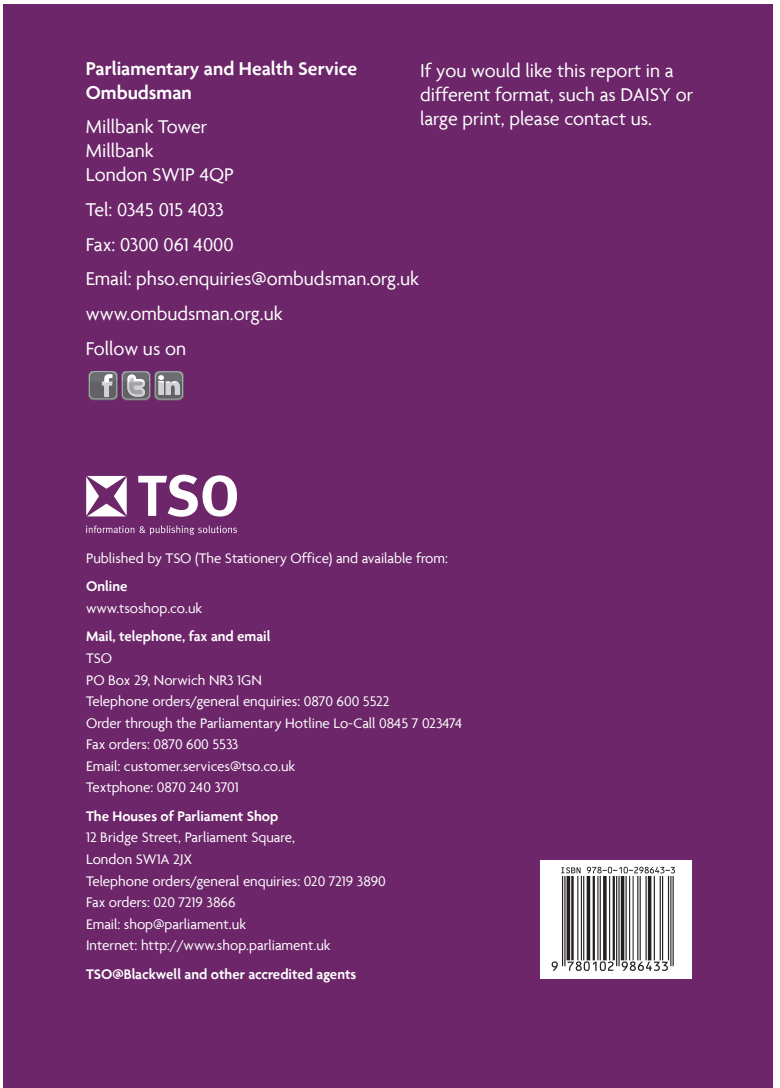
<style>
.page{position:relative;width:780px;height:1088px;background:#fff}
.page>*{position:absolute;margin:0;border:0;box-sizing:border-box;transform-origin:0 0}
.Body{font:20px "Agenda";color:#fff}
.Large_contact_detail{font:20px/23.8px "Agenda";color:#fff}
.Body_bold{font:600 20px/24px "Agenda";color:#fff}
.Body-2{font:15px "Agenda";color:#fff}
.Body_bold-2{font:600 15px "Agenda";color:#fff}
</style>
<div class="page">
<div style="left:3px;top:5px;width:769px;height:1083px;background:#6c2669"></div>
<svg style="left:88px;top:371px;width:96px;height:29px;background:#8a848d"></svg>
<svg style="left:86px;top:476px;width:41px;height:40px"></svg>
<svg style="left:138px;top:475px;width:99px;height:42px"></svg>
<svg style="left:86px;top:525px;width:151px;height:10px"></svg>
<div style="left:540px;top:860px;width:152px;height:119px;background:#fff"></div>
<img style="left:551px;top:866px;width:124px;height:105px">
<p class="Body_bold" style="left:86px;top:56px;width:273px">Parliamentary and Health Service<br>Ombudsman</p>
<p class="Body" style="left:86px;top:115px;width:123px">Millbank Tower</p>
<p class="Body" style="left:86px;top:139px;width:69px">Millbank</p>
<p class="Body" style="left:86px;top:163px;width:150px">London SW1P 4QP</p>
<p class="Body" style="left:86px;top:198px;width:139px">Tel: 0345 015 4033</p>
<p class="Body" style="left:86px;top:232px;width:149px">Fax: 0300 061 4000</p>
<p class="Body" style="left:86px;top:267px;width:335px">Email: phso.enquiries@ombudsman.org.uk</p>
<p class="Body" style="left:86px;top:302px;width:198px">www.ombudsman.org.uk</p>
<p class="Body" style="left:86px;top:336px;width:102px">Follow us on</p>
<p class="Large_contact_detail" style="left:420px;top:58px;width:274px">If you would like this report in a different format, such as DAISY or large print, please contact us.</p>
<p class="Body-2" style="left:86px;top:549px;width:363px">Published by TSO (The Stationery Office) and available from:</p>
<p class="Body_bold-2" style="left:86px;top:577px;width:43px">Online</p>
<p class="Body-2" style="left:86px;top:599px;width:118px">www.tsoshop.co.uk</p>
<p class="Body_bold-2" style="left:86px;top:627px;width:186px">Mail, telephone, fax and email</p>
<p class="Body-2" style="left:86px;top:649px;width:27px">TSO</p>
<p class="Body-2" style="left:86px;top:671px;width:177px">PO Box 29, Norwich NR3 1GN</p>
<p class="Body-2" style="left:86px;top:692px;width:305px">Telephone orders/general enquiries: 0870 600 5522</p>
<p class="Body-2" style="left:86px;top:714px;width:377px">Order through the Parliamentary Hotline Lo-Call 0845 7 023474</p>
<p class="Body-2" style="left:86px;top:735px;width:154px">Fax orders: 0870 600 5533</p>
<p class="Body-2" style="left:86px;top:757px;width:211px">Email: customer.services@tso.co.uk</p>
<p class="Body-2" style="left:86px;top:778px;width:154px">Textphone: 0870 240 3701</p>
<p class="Body_bold-2" style="left:86px;top:807px;width:194px">The Houses of Parliament Shop</p>
<p class="Body-2" style="left:86px;top:829px;width:210px">12 Bridge Street, Parliament Square,</p>
<p class="Body-2" style="left:86px;top:850px;width:108px">London SW1A 2JX</p>
<p class="Body-2" style="left:86px;top:872px;width:301px">Telephone orders/general enquiries: 020 7219 3890</p>
<p class="Body-2" style="left:86px;top:893px;width:151px">Fax orders: 020 7219 3866</p>
<p class="Body-2" style="left:86px;top:915px;width:161px">Email: shop@parliament.uk</p>
<p class="Body-2" style="left:86px;top:936px;width:246px">Internet: http://www.shop.parliament.uk</p>
<p class="Body_bold-2" style="left:86px;top:965px;width:272px">TSO@Blackwell and other accredited agents</p>
</div>
